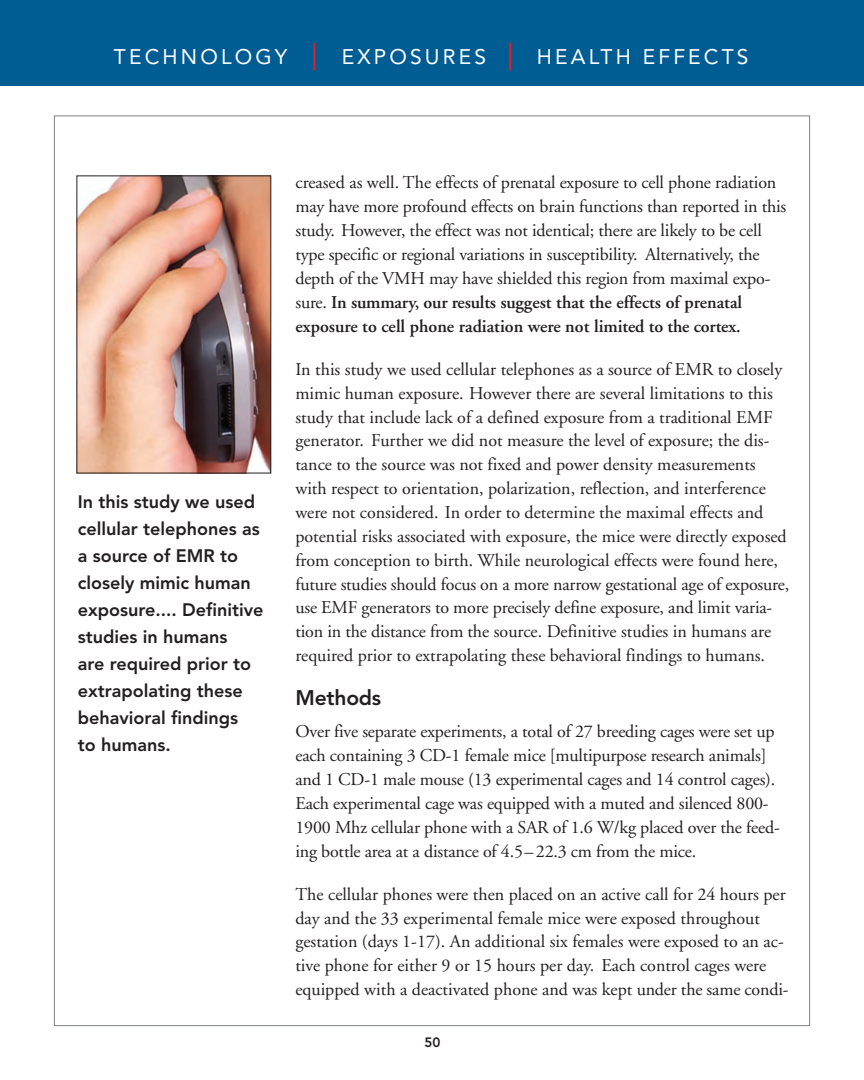
<style>
.page{position:relative;width:864px;height:1080px;background:#fff}
.page>*{position:absolute;margin:0;border:0;box-sizing:border-box;transform-origin:0 0}
.t1{font:21px "Avenir";letter-spacing:.15em;color:#fff}
.t2{font:800 21px "Avenir";letter-spacing:-.01em;color:#231f20}
.t3{font:18px/23.9px "Adobe Garamond";color:#231f20}
.t4{font:800 18px/27px "Avenir";color:#231f20}
.t5{font:800 13.5px "Avenir";color:#231f20}
.s1{font-weight:600}
</style>
<div class="page">
<div style="left:0;top:0;width:864px;height:86px;background:#005d94"></div>
<hr style="left:313px;top:43px;width:2px;height:27px;background:#e91d23">
<hr style="left:509px;top:43px;width:2px;height:27px;background:#e91d23">
<img style="left:78px;top:178px;width:191px;height:293px">
<div style="left:76px;top:176px;width:195px;height:297px;border:1px solid #231f20"></div>
<p class="t1" style="left:114px;top:48px;width:175px">TECHNOLOGY</p>
<p class="t1" style="left:342px;top:48px;width:146px">EXPOSURES</p>
<p class="t1" style="left:537px;top:48px;width:213px">HEALTH EFFECTS</p>
<p class="t4" style="left:78px;top:490px;width:187px">In this study we used cellular telephones as a source of EMR to closely mimic human exposure.... Definitive studies in humans<br>are required prior to extrapolating these behavioral findings<br>to humans.</p>
<p class="t3" style="left:295px;top:172px;width:493px">creased as well. The effects of prenatal exposure to cell phone radiation may have more profound effects on brain functions than reported in this study. However, the effect was not identical; there are likely to be cell type specific or regional variations in susceptibility. Alternatively, the depth of the VMH may have shielded this region from maximal expo&shy;sure. <span class="s1">In summary, our results suggest that the effects of prenatal exposure to cell phone radiation were not limited to the cortex.</span></p>
<p class="t3" style="left:295px;top:359px;width:495px">In this study we used cellular telephones as a source of EMR to closely mimic human exposure. However there are several limitations to this study that include lack of a defined exposure from a traditional EMF generator. Further we did not measure the level of exposure; the dis&shy;tance to the source was not fixed and power density measurements with respect to orientation, polarization, reflection, and interference were not considered. In order to determine the maximal effects and potential risks associated with exposure, the mice were directly exposed from conception to birth. While neurological effects were found here, future studies should focus on a more narrow gestational age of exposure, use EMF generators to more precisely define exposure, and limit varia&shy;tion in the distance from the source. Definitive studies in humans are required prior to extrapolating these behavioral findings to humans.</p>
<p class="t2" style="left:296px;top:689px;width:87px">Methods</p>
<p class="t3" style="left:295px;top:721px;width:486px">Over five separate experiments, a total of 27 breeding cages were set up each containing 3 CD-1 female mice [multipurpose research animals] and 1 CD-1 male mouse (13 experimental cages and 14 control cages).<br>Each experimental cage was equipped with a muted and silenced 800- 1900 Mhz cellular phone with a SAR of 1.6 W/kg placed over the feed&shy;ing bottle area at a distance of 4.5– 22.3 cm from the mice.</p>
<p class="t3" style="left:295px;top:884px;width:495px">The cellular phones were then placed on an active call for 24 hours per day and the 33 experimental female mice were exposed throughout gestation (days 1-17). An additional six females were exposed to an ac&shy;tive phone for either 9 or 15 hours per day. Each control cages were equipped with a deactivated phone and was kept under the same condi-</p>
<p class="t5" style="left:424px;top:1037px;width:17px">50</p>
</div>
